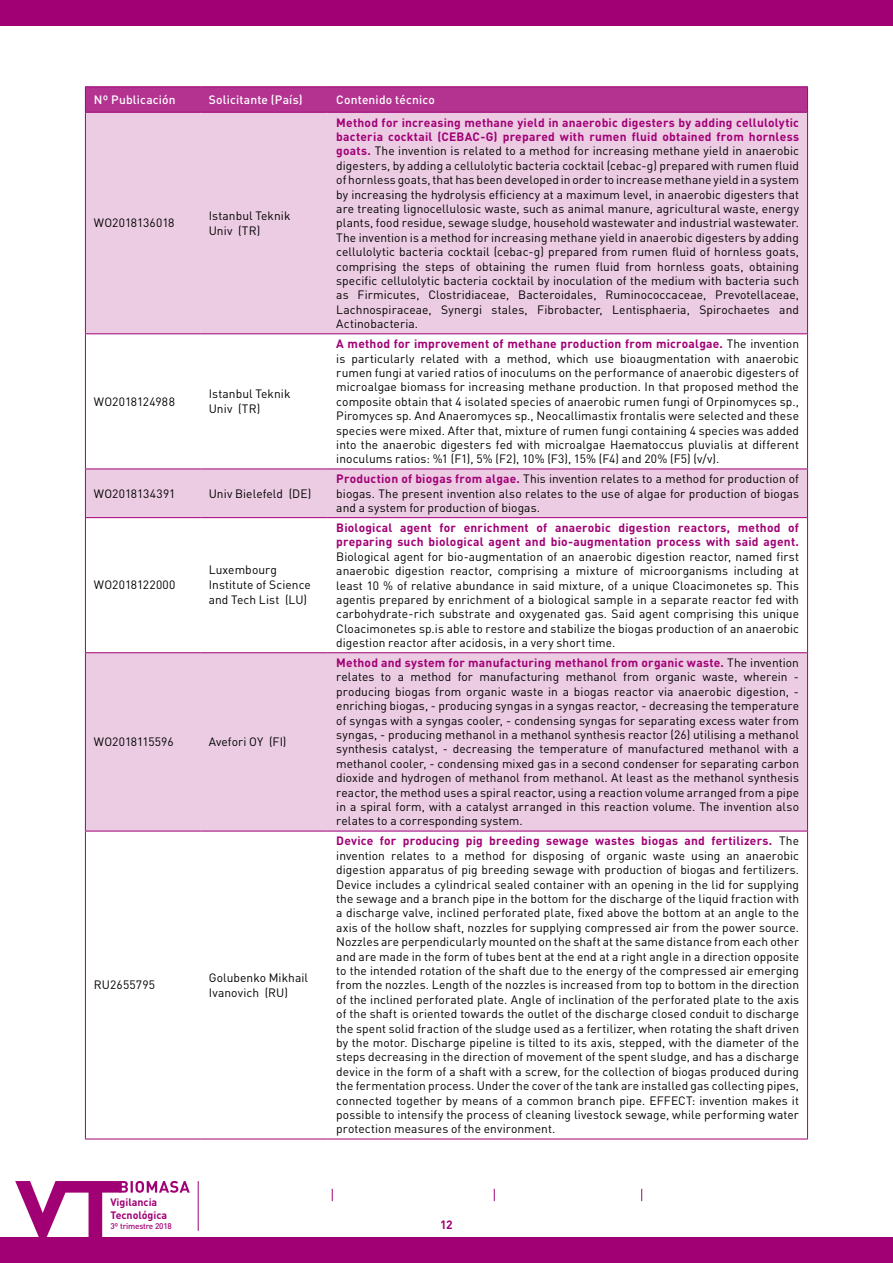
<style>
.page{position:relative;width:893px;height:1263px;background:#fff}
.page>*{position:absolute;margin:0;border:0;box-sizing:border-box;transform-origin:0 0}
.t1{font:12px/14.4px "DIN Pro";letter-spacing:.005em;color:#000;text-align:justify}
.t2{font:700 12px/14.4px "DIN Pro";letter-spacing:.015em;color:#a10075}
.t3{font:500 12px "DIN Pro";letter-spacing:.015em;color:#fff}
.t4{font:700 10.65px/12.8px "DIN Pro";color:#a10075}
.t5{font:500 8.1px "DIN Pro";letter-spacing:-.02em;color:#a10075}
.s1{font-weight:700;color:#a10075}
</style>
<div class="page">
<div style="left:0;top:1237px;width:893px;height:26px;background:#a10075"></div>
<hr style="left:198px;top:1181px;width:1px;height:50px;background:#a10075">
<div style="left:0;top:0;width:893px;height:26px;background:#a10075"></div>
<svg style="left:15px;top:1181px;width:175px;height:56px"></svg>
<svg style="left:494px;top:1189px;width:1px;height:12px"></svg>
<svg style="left:332px;top:1189px;width:1px;height:12px"></svg>
<svg style="left:641px;top:1189px;width:1px;height:12px"></svg>
<svg style="left:86px;top:113px;width:721px;height:718px;fill:#eccce3"></svg>
<hr style="left:85px;top:86px;width:115px;height:1px;background:#a10075">
<hr style="left:85px;top:112px;width:115px;height:1px;background:#a10075">
<hr style="left:200px;top:86px;width:128px;height:1px;background:#a10075">
<hr style="left:200px;top:112px;width:128px;height:1px;background:#a10075">
<hr style="left:328px;top:86px;width:480px;height:1px;background:#a10075">
<svg style="left:85px;top:87px;width:723px;height:25px;background:#b33190"></svg>
<hr style="left:328px;top:112px;width:480px;height:1px;background:#a10075">
<hr style="left:85px;top:113px;width:1px;height:220px;background:#a10075">
<hr style="left:807px;top:113px;width:1px;height:220px;background:#a10075">
<hr style="left:85px;top:334px;width:1px;height:135px;background:#a10075">
<hr style="left:85px;top:333px;width:115px;height:1px;background:#a10075">
<hr style="left:200px;top:333px;width:128px;height:1px;background:#a10075">
<hr style="left:328px;top:333px;width:480px;height:1px;background:#a10075">
<hr style="left:807px;top:334px;width:1px;height:135px;background:#a10075">
<hr style="left:85px;top:469px;width:1px;height:48px;background:#a10075">
<hr style="left:85px;top:518px;width:1px;height:134px;background:#a10075">
<hr style="left:85px;top:653px;width:1px;height:178px;background:#a10075">
<hr style="left:85px;top:831px;width:1px;height:307px;background:#a10075">
<hr style="left:85px;top:469px;width:115px;height:1px;background:#a10075">
<hr style="left:85px;top:517px;width:115px;height:1px;background:#a10075">
<hr style="left:85px;top:652px;width:115px;height:1px;background:#a10075">
<hr style="left:85px;top:831px;width:115px;height:1px;background:#a10075">
<hr style="left:85px;top:1138px;width:115px;height:1px;background:#a10075">
<hr style="left:200px;top:469px;width:128px;height:1px;background:#a10075">
<hr style="left:200px;top:517px;width:128px;height:1px;background:#a10075">
<hr style="left:200px;top:652px;width:128px;height:1px;background:#a10075">
<hr style="left:200px;top:831px;width:128px;height:1px;background:#a10075">
<hr style="left:200px;top:1138px;width:128px;height:1px;background:#a10075">
<hr style="left:328px;top:469px;width:480px;height:1px;background:#a10075">
<hr style="left:807px;top:469px;width:1px;height:48px;background:#a10075">
<hr style="left:807px;top:518px;width:1px;height:134px;background:#a10075">
<hr style="left:807px;top:653px;width:1px;height:178px;background:#a10075">
<hr style="left:807px;top:831px;width:1px;height:307px;background:#a10075">
<hr style="left:328px;top:517px;width:480px;height:1px;background:#a10075">
<hr style="left:328px;top:652px;width:480px;height:1px;background:#a10075">
<hr style="left:328px;top:831px;width:480px;height:1px;background:#a10075">
<hr style="left:328px;top:1138px;width:480px;height:1px;background:#a10075">
<p class="t3" style="left:94px;top:90px;width:83px">Nº Publicación</p>
<p class="t3" style="left:209px;top:90px;width:95px">Solicitante (País)</p>
<p class="t3" style="left:336px;top:90px;width:100px">Contenido técnico</p>
<p class="t1" style="left:94px;top:215px;width:82px">WO2018136018</p>
<p class="t1" style="left:209px;top:207px;width:83px;line-height:15px">Istanbul Teknik<br>Univ (TR)</p>
<p class="t1" style="left:94px;top:393px;width:82px">WO2018124988</p>
<p class="t1" style="left:209px;top:385px;width:83px;line-height:15px">Istanbul Teknik<br>Univ (TR)</p>
<p class="t1" style="left:94px;top:485px;width:83px">WO2018134391</p>
<p class="t1" style="left:209px;top:485px;width:104px">Univ Bielefeld (DE)</p>
<p class="t1" style="left:94px;top:577px;width:83px">WO2018122000</p>
<p class="t1" style="left:209px;top:561px;width:104px;line-height:15px;text-align:left">Luxembourg<br>Institute of Science and Tech List (LU)</p>
<p class="t1" style="left:94px;top:733px;width:81px">WO2018115596</p>
<p class="t1" style="left:209px;top:733px;width:79px">Avefori OY (FI)</p>
<p class="t1" style="left:94px;top:976px;width:63px">RU2655795</p>
<p class="t1" style="left:209px;top:969px;width:101px;line-height:15px">Golubenko Mikhail<br>Ivanovich (RU)</p>
<p class="t1" style="left:336px;top:114px;width:464px"><span class="s1">Method for increasing methane yield in anaerobic digesters by adding cellulolytic bacteria cocktail (CEBAC-G) prepared with rumen fluid obtained from hornless goats.</span> The invention is related to a method for increasing methane yield in anaerobic digesters, by adding a cellulolytic bacteria cocktail (cebac-g) prepared with rumen fluid of hornless goats, that has been developed in order to increase methane yield in a system by increasing the hydrolysis efficiency at a maximum level, in anaerobic digesters that are treating lignocellulosic waste, such as animal manure, agricultural waste, energy plants, food residue, sewage sludge, household wastewater and industrial wastewater.<br>The invention is a method for increasing methane yield in anaerobic digesters by adding cellulolytic bacteria cocktail (cebac-g) prepared from rumen fluid of hornless goats, comprising the steps of obtaining the rumen fluid from hornless goats, obtaining specific cellulolytic bacteria cocktail by inoculation of the medium with bacteria such as Firmicutes, Clostridiaceae, Bacteroidales, Ruminococcaceae, Prevotellaceae, Lachnospiraceae, Synergi stales, Fibrobacter, Lentisphaeria, Spirochaetes and Actinobacteria.</p>
<p class="t1" style="left:336px;top:335px;width:464px"><span class="s1">A method for improvement of methane production from microalgae.</span> The invention is particularly related with a method, which use bioaugmentation with anaerobic rumen fungi at varied ratios of inoculums on the performance of anaerobic digesters of microalgae biomass for increasing methane production. In that proposed method the composite obtain that 4 isolated species of anaerobic rumen fungi of Orpinomyces sp., Piromyces sp. And Anaeromyces sp., Neocallimastix frontalis were selected and these species were mixed. After that, mixture of rumen fungi containing 4 species was added into the anaerobic digesters fed with microalgae Haematoccus pluvialis at different inoculums ratios: %1 (F1), 5% (F2), 10% (F3), 15% (F4) and 20% (F5) (v/v).</p>
<p class="t1" style="left:336px;top:470px;width:464px"><span class="s1">Production of biogas from algae.</span> This invention relates to a method for production of biogas. The present invention also relates to the use of algae for production of biogas and a system for production of biogas.</p>
<p class="t2" style="left:336px;top:519px;width:464px">Biological agent for enrichment of anaerobic digestion reactors, method of preparing such biological agent and bio-augmentation process with said agent.</p>
<p class="t1" style="left:336px;top:548px;width:464px">Biological agent for bio-augmentation of an anaerobic digestion reactor, named first anaerobic digestion reactor, comprising a mixture of microorganisms including at least 10 % of relative abundance in said mixture, of a unique Cloacimonetes sp. This agentis prepared by enrichment of a biological sample in a separate reactor fed with carbohydrate-rich substrate and oxygenated gas. Said agent comprising this unique Cloacimonetes sp.is able to restore and stabilize the biogas production of an anaerobic digestion reactor after acidosis, in a very short time.</p>
<p class="t1" style="left:336px;top:654px;width:464px"><span class="s1">Method and system for manufacturing methanol from organic waste.</span> The invention relates to a method for manufacturing methanol from organic waste, wherein - producing biogas from organic waste in a biogas reactor via anaerobic digestion, - enriching biogas, - producing syngas in a syngas reactor, - decreasing the temperature of syngas with a syngas cooler, - condensing syngas for separating excess water from syngas, - producing methanol in a methanol synthesis reactor (26) utilising a methanol synthesis catalyst, - decreasing the temperature of manufactured methanol with a methanol cooler, - condensing mixed gas in a second condenser for separating carbon dioxide and hydrogen of methanol from methanol. At least as the methanol synthesis reactor, the method uses a spiral reactor, using a reaction volume arranged from a pipe in a spiral form, with a catalyst arranged in this reaction volume. The invention also relates to a corresponding system.</p>
<p class="t1" style="left:336px;top:833px;width:464px"><span class="s1">Device for producing pig breeding sewage wastes biogas and fertilizers.</span> The invention relates to a method for disposing of organic waste using an anaerobic digestion apparatus of pig breeding sewage with production of biogas and fertilizers.<br>Device includes a cylindrical sealed container with an opening in the lid for supplying the sewage and a branch pipe in the bottom for the discharge of the liquid fraction with a discharge valve, inclined perforated plate, fixed above the bottom at an angle to the axis of the hollow shaft, nozzles for supplying compressed air from the power source.<br>Nozzles are perpendicularly mounted on the shaft at the same distance from each other and are made in the form of tubes bent at the end at a right angle in a direction opposite to the intended rotation of the shaft due to the energy of the compressed air emerging from the nozzles. Length of the nozzles is increased from top to bottom in the direction of the inclined perforated plate. Angle of inclination of the perforated plate to the axis of the shaft is oriented towards the outlet of the discharge closed conduit to discharge the spent solid fraction of the sludge used as a fertilizer, when rotating the shaft driven by the motor. Discharge pipeline is tilted to its axis, stepped, with the diameter of the steps decreasing in the direction of movement of the spent sludge, and has a discharge device in the form of a shaft with a screw, for the collection of biogas produced during the fermentation process. Under the cover of the tank are installed gas collecting pipes, connected together by means of a common branch pipe. EFFECT: invention makes it possible to intensify the process of cleaning livestock sewage, while performing water protection measures of the environment.</p>
<p class="t4" style="left:110px;top:1194px;width:58px">Vigilancia<br>Tecnológica</p>
<p class="t5" style="left:110px;top:1219px;width:63px">3º trimestre 2018</p>
<p class="t2" style="left:440px;top:1216px;width:14px">12</p>
</div>
